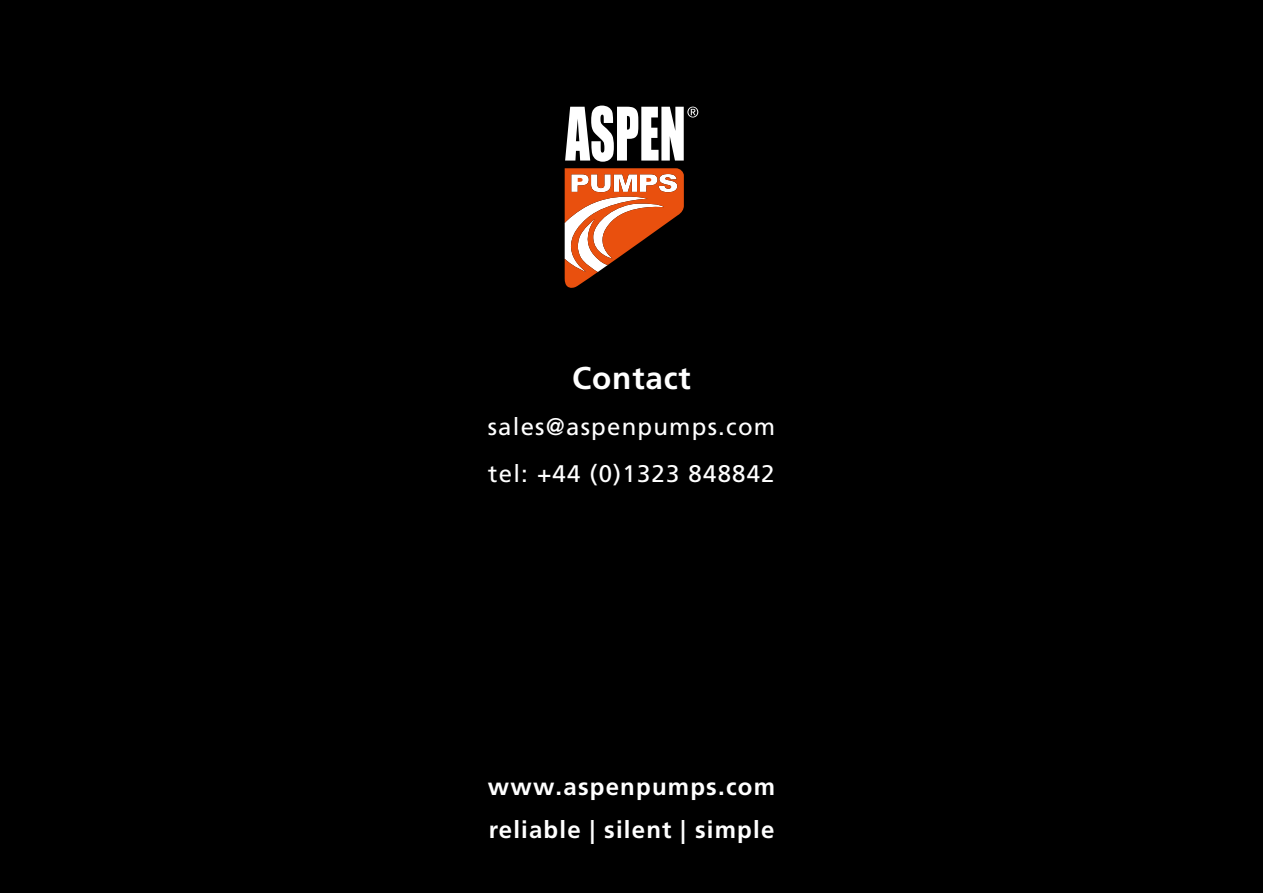
<style>
.page{position:relative;width:1263px;height:893px;background:#000}
.page>*{position:absolute;margin:0;border:0;box-sizing:border-box;transform-origin:0 0}
.t1{font:700 31.5px "Frutiger LT Pro";letter-spacing:.025em;color:#fff}
.t2{font:700 24px "Frutiger LT Pro";letter-spacing:.05em;color:#fff}
.t3{font:24px/46.5px "Frutiger LT Pro";letter-spacing:.05em;color:#fff}
</style>
<div class="page">
<svg style="left:565px;top:168px;width:119px;height:120px"></svg>
<svg style="left:565px;top:106px;width:133px;height:56px"></svg>
<h1 class="t1" style="left:572px;top:359px;width:120px">Contact</h1>
<p class="t3" style="left:488px;top:404px;width:289px">sales@aspenpumps.com tel: +44 (0)1323 848842</p>
<p class="t2" style="left:488px;top:773px;width:289px">www.aspenpumps.com</p>
<p class="t2" style="left:489px;top:815px;width:287px">reliable | silent | simple</p>
</div>
